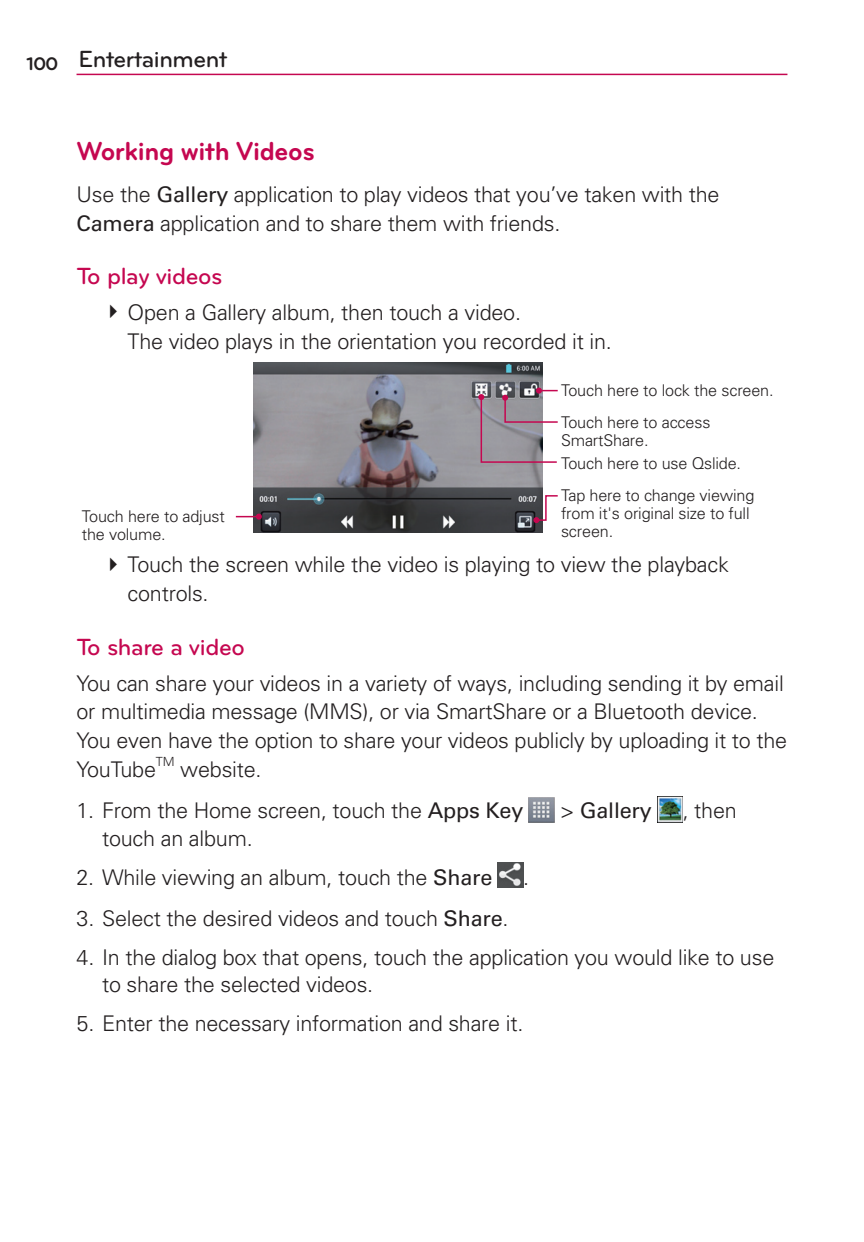
<style>
.page{position:relative;width:864px;height:1242px;background:#fff}
.page>*{position:absolute;margin:0;border:0;box-sizing:border-box;transform-origin:0 0}
.t1{font:700 27px "Bryant LG";letter-spacing:-.015em;color:#c50750}
.t2{font:500 24.3px "Bryant LG";letter-spacing:-.015em;color:#c50750}
.t3{font:500 24.3px "Bryant LG";letter-spacing:-.02em;color:#231f20}
.t4{font:300 21.6px/28.8px "Univers";letter-spacing:-.01em;color:#231f20}
.t5{font:21.6px "Univers";letter-spacing:-.01em;color:#231f20}
.t6{font:300 16.2px/18px "Univers";letter-spacing:-.01em;color:#231f20}
.t7{font:300 12.6px "Univers";color:#231f20}
.s1{font-weight:400}
.s2{font-weight:300}
</style>
<div class="page">
<hr style="left:77px;top:74px;width:710px;height:1px;background:#c50750">
<img style="left:254px;top:362px;width:289px;height:170px">
<svg style="left:533px;top:494px;width:25px;height:29px"></svg>
<svg style="left:236px;top:514px;width:26px;height:6px"></svg>
<svg style="left:478px;top:388px;width:80px;height:76px"></svg>
<img style="left:529px;top:797px;width:25px;height:26px">
<img style="left:657px;top:797px;width:26px;height:25px">
<img style="left:498px;top:862px;width:25px;height:26px">
<p class="t3" style="left:27px;top:50px;width:202px"><sub>100</sub> Entertainment</p>
<p class="t1" style="left:77px;top:141px;width:240px">Working with Videos</p>
<p class="t4" style="left:77px;top:182px;width:645px">Use the <span class="s1">Gallery</span> application to play videos that you’ve taken with the<br><span class="s1">Camera</span> application and to share them with friends.</p>
<p class="t2" style="left:77px;top:268px;width:147px">To play videos</p>
<p class="t4" style="left:128px;top:300px;width:486px">Open a Gallery album, then touch a video.<br>The video plays in the orientation you recorded it in.</p>
<p class="t6" style="left:561px;top:376px;width:214px;line-height:32.1px">Touch here to lock the screen.<br>Touch here to access</p>
<p class="t6" style="left:561px;top:431px;width:182px;line-height:22.8px">SmartShare.<br>Touch here to use Qslide.</p>
<p class="t6" style="left:561px;top:488px;width:195px">Tap here to change viewing from it's original size to full screen.</p>
<p class="t6" style="left:82px;top:508px;width:145px">Touch here to adjust the volume.</p>
<p class="t4" style="left:128px;top:552px;width:603px">Touch the screen while the video is playing to view the playback controls.</p>
<p class="t2" style="left:77px;top:638px;width:170px">To share a video</p>
<p class="t4" style="left:77px;top:670px;width:712px">You can share your videos in a variety of ways, including sending it by email or multimedia message (MMS), or via SmartShare or a Bluetooth device.<br>You even have the option to share your videos publicly by uploading it to the YouTube</p>
<p class="t7" style="left:156px;top:757px;width:20px">TM</p>
<p class="t4" style="left:180px;top:757px;width:83px">website.</p>
<p class="t4" style="left:77px;top:798px;width:448px">1. From the Home screen, touch the <span class="s1">Apps Key</span></p>
<p class="t5" style="left:560px;top:802px;width:93px"><span class="s2">&gt;</span> Gallery</p>
<p class="t4" style="left:683px;top:798px;width:56px">, then</p>
<p class="t4" style="left:102px;top:826px;width:152px">touch an album.</p>
<p class="t4" style="left:77px;top:865px;width:417px">2. While viewing an album, touch the <span class="s1">Share</span></p>
<p class="t4" style="left:523px;top:865px;width:8px">.</p>
<p class="t4" style="left:77px;top:906px;width:434px">3. Select the desired videos and touch <span class="s1">Share</span>.</p>
<p class="t4" style="left:102px;top:946px;width:674px;line-height:27px;text-indent:-26px">4. In the dialog box that opens, touch the application you would like to use to share the selected videos.</p>
<p class="t4" style="left:77px;top:1011px;width:448px">5. Enter the necessary information and share it.</p>
</div>
